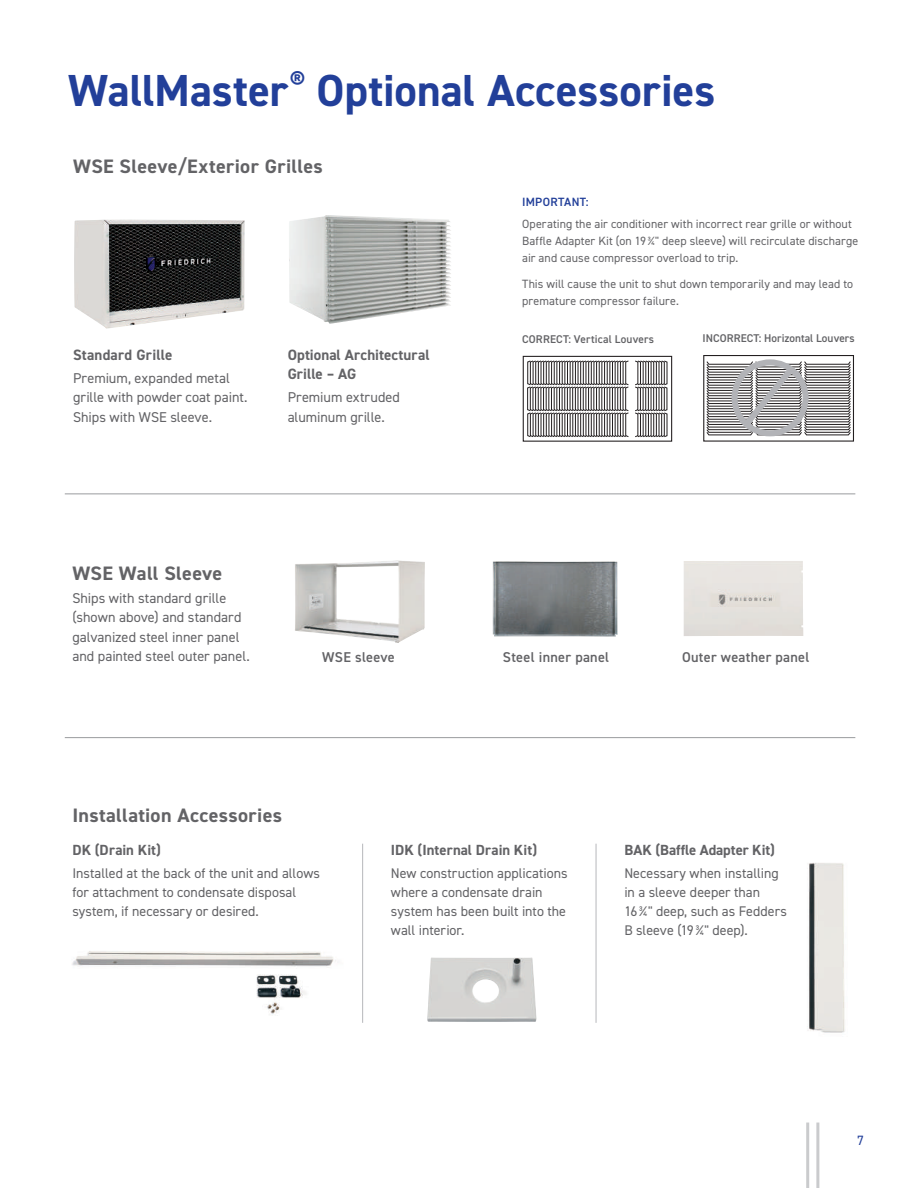
<style>
.page{position:relative;width:918px;height:1188px;background:#fff}
.page>*{position:absolute;margin:0;border:0;box-sizing:border-box;transform-origin:0 0}
.t1{font:700 45px "DIN2014";color:#223f99}
.t2{font:700 19.5px "DIN2014";letter-spacing:.015em;color:#636366}
.t3{font:700 15px/19.5px "DIN2014";letter-spacing:.005em;color:#636366}
.t4{font:700 14.7px "DIN2014";color:#636366}
.t5{font:14.25px/19.5px "DIN2014";color:#636366}
.t6{font:600 14.25px "DIN2014";letter-spacing:.02em;color:#636366}
.t7{font:13.95px/19.2px "DIN2014";letter-spacing:.005em;color:#636366}
.t8{font:13.5px "DIN2014";color:#223f99}
.t9{font:12px/17.2px "DIN2014";letter-spacing:.01em;color:#636366}
.t10{font:600 12px "DIN2014";letter-spacing:.03em;color:#223f99}
.t11{font:600 11.25px "DIN2014";letter-spacing:.01em;color:#636366}
</style>
<div class="page">
<hr style="left:806px;top:1123px;width:3px;height:65px;background:#cacbcd">
<hr style="left:816px;top:1123px;width:3px;height:65px;background:#cacbcd">
<svg style="left:635px;top:360px;width:32px;height:77px"></svg>
<svg style="left:527px;top:360px;width:102px;height:77px"></svg>
<div style="left:523px;top:356px;width:149px;height:86px;border:1px solid #231f20"></div>
<img style="left:74px;top:220px;width:171px;height:109px">
<img style="left:289px;top:215px;width:162px;height:109px">
<div style="left:703px;top:355px;width:151px;height:87px;border:1px solid #231f20"></div>
<svg style="left:706px;top:361px;width:145px;height:74px"></svg>
<hr style="left:362px;top:844px;width:1px;height:179px;background:#b6b7bb">
<hr style="left:596px;top:844px;width:1px;height:179px;background:#b6b7bb">
<img style="left:427px;top:957px;width:110px;height:65px">
<img style="left:807px;top:863px;width:38px;height:170px">
<img style="left:72px;top:951px;width:264px;height:64px">
<img style="left:493px;top:561px;width:125px;height:76px">
<img style="left:295px;top:560px;width:130px;height:83px">
<div style="left:684px;top:561px;width:119px;height:75px;background:#e5e1dd"></div>
<hr style="left:65px;top:737px;width:790px;height:1px;background:#999b9e">
<hr style="left:65px;top:494px;width:790px;height:1px;background:#999b9e">
<h1 class="t1" style="left:68px;top:61px;width:649px">WallMaster<sup>®</sup> Optional Accessories</h1>
<h2 class="t2" style="left:73px;top:153px;width:251px">WSE Sleeve/Exterior Grilles</h2>
<p class="t3" style="left:73px;top:345px;width:101px">Standard Grille</p>
<p class="t5" style="left:73px;top:368px;width:176px">Premium, expanded metal grille with powder coat paint.<br>Ships with WSE sleeve.</p>
<p class="t3" style="left:288px;top:345px;width:143px">Optional Architectural<br>Grille – AG</p>
<p class="t5" style="left:288px;top:387px;width:114px">Premium extruded aluminum grille.</p>
<p class="t10" style="left:522px;top:194px;width:68px">IMPORTANT:</p>
<p class="t9" style="left:522px;top:215px;width:338px">Operating the air conditioner with incorrect rear grille or without<br>Baffle Adapter Kit (on 19¾" deep sleeve) will recirculate discharge air and cause compressor overload to trip.</p>
<p class="t9" style="left:522px;top:275px;width:332px">This will cause the unit to shut down temporarily and may lead to premature compressor failure.</p>
<p class="t11" style="left:522px;top:332px;width:134px">CORRECT: Vertical Louvers</p>
<p class="t11" style="left:703px;top:331px;width:154px">INCORRECT: Horizontal Louvers</p>
<h2 class="t2" style="left:72px;top:560px;width:151px">WSE Wall Sleeve</h2>
<p class="t5" style="left:72px;top:588px;width:179px">Ships with standard grille (shown above) and standard galvanized steel inner panel and painted steel outer panel.</p>
<p class="t6" style="left:322px;top:647px;width:74px">WSE sleeve</p>
<p class="t6" style="left:503px;top:647px;width:108px">Steel inner panel</p>
<p class="t6" style="left:682px;top:647px;width:129px">Outer weather panel</p>
<h2 class="t2" style="left:72px;top:803px;width:211px">Installation Accessories</h2>
<p class="t4" style="left:72px;top:840px;width:90px">DK (Drain Kit)</p>
<p class="t7" style="left:72px;top:863px;width:249px">Installed at the back of the unit and allows for attachment to condensate disposal system, if necessary or desired.</p>
<p class="t4" style="left:391px;top:840px;width:148px">IDK (Internal Drain Kit)</p>
<p class="t7" style="left:391px;top:863px;width:178px">New construction applications where a condensate drain system has been built into the wall interior.</p>
<p class="t4" style="left:624px;top:840px;width:152px">BAK (Baffle Adapter Kit)</p>
<p class="t7" style="left:624px;top:863px;width:164px">Necessary when installing in a sleeve deeper than<br>16¾" deep, such as Fedders<br>B sleeve (19¾" deep).</p>
<p class="t8" style="left:857px;top:1132px;width:8px">7</p>
</div>
